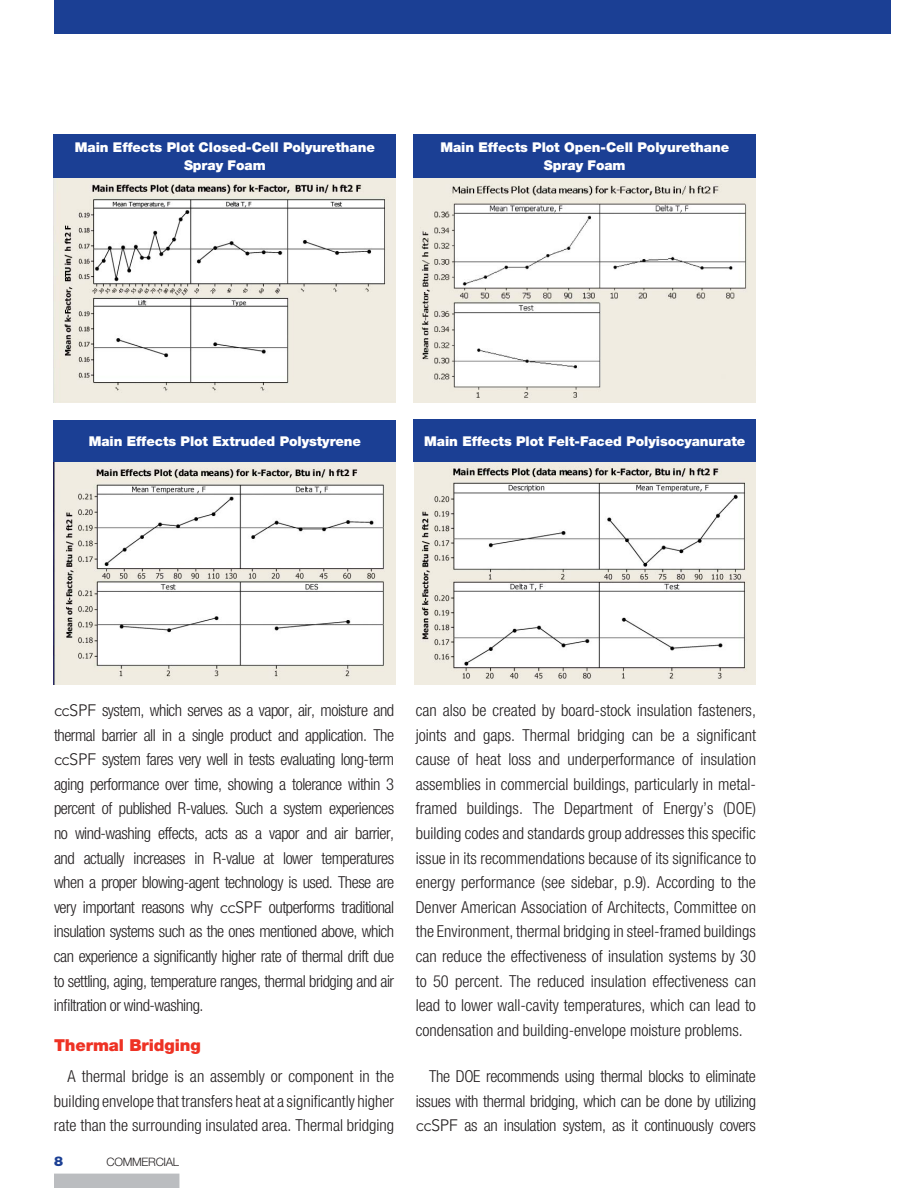
<style>
.page{position:relative;width:918px;height:1188px;background:#fff}
.page>*{position:absolute;margin:0;border:0;box-sizing:border-box;transform-origin:0 0}
.t1{font:300 condensed 16.5px/24.6px "Helvetica Neue";letter-spacing:-.01em;color:#231f20;text-align:justify}
.t2{font:900 16.5px "Helvetica Neue";letter-spacing:-.005em;color:#ee3224}
.t3{font:900 13.5px/18px "Helvetica Neue";letter-spacing:-.005em;color:#fff;text-align:center}
.t4{font:900 13.5px "Helvetica Neue";color:#1b3f94}
.t5{font:300 11.7px "Helvetica Neue";letter-spacing:-.025em;color:#231f20}
.s1{font-family:"Avenir";font-stretch:normal}
</style>
<div class="page">
<div style="left:54px;top:1174px;width:125px;height:14px;background:#bbbdc0"></div>
<div style="left:54px;top:0;width:837px;height:34px;background:#1b3f94"></div>
<img style="left:54px;top:178px;width:342px;height:225px">
<div style="left:54px;top:134px;width:342px;height:44px;background:#1b3f94"></div>
<img style="left:414px;top:178px;width:342px;height:225px">
<div style="left:414px;top:134px;width:342px;height:44px;background:#1b3f94"></div>
<img style="left:54px;top:462px;width:342px;height:222px">
<div style="left:54px;top:420px;width:342px;height:42px;background:#1b3f94"></div>
<img style="left:414px;top:462px;width:342px;height:222px">
<div style="left:414px;top:419px;width:342px;height:43px;background:#1b3f94"></div>
<p class="t3" style="left:75px;top:139px;width:302px">Main Effects Plot Closed-Cell Polyurethane<br>Spray Foam</p>
<p class="t3" style="left:440px;top:139px;width:290px">Main Effects Plot Open-Cell Polyurethane<br>Spray Foam</p>
<p class="t3" style="left:89px;top:433px;width:274px">Main Effects Plot Extruded Polystyrene</p>
<p class="t3" style="left:424px;top:433px;width:323px">Main Effects Plot Felt-Faced Polyisocyanurate</p>
<p class="t1" style="left:54px;top:699px;width:342px"><span class="s1">ccSPF</span> system, which serves as a vapor, air, moisture and thermal barrier all in a single product and application. The <span class="s1">ccSPF</span> system fares very well in tests evaluating long-term aging performance over time, showing a tolerance within 3 percent of published R-values. Such a system experiences no wind-washing effects, acts as a vapor and air barrier, and actually increases in R-value at lower temperatures when a proper blowing-agent technology is used. These are very important reasons why <span class="s1">ccSPF</span> outperforms traditional insulation systems such as the ones mentioned above, which can experience a significantly higher rate of thermal drift due to settling, aging, temperature ranges, thermal bridging and air infiltration or wind-washing.</p>
<p class="t2" style="left:54px;top:1039px;width:148px">Thermal Bridging</p>
<p class="t1" style="left:54px;top:1065px;width:342px;text-indent:14px">A thermal bridge is an assembly or component in the building envelope that transfers heat at a significantly higher rate than the surrounding insulated area. Thermal bridging</p>
<p class="t4" style="left:54px;top:1156px;width:11px">8</p>
<p class="t5" style="left:107px;top:1157px;width:74px">COMMERCIAL</p>
<p class="t1" style="left:416px;top:699px;width:342px">can also be created by board-stock insulation fasteners, joints and gaps. Thermal bridging can be a significant cause of heat loss and underperformance of insulation assemblies in commercial buildings, particularly in metal&shy;framed buildings. The Department of Energy’s (DOE) building codes and standards group addresses this specific issue in its recommendations because of its significance to energy performance (see sidebar, p.9). According to the Denver American Association of Architects, Committee on the Environment, thermal bridging in steel-framed buildings can reduce the effectiveness of insulation systems by 30 to 50 percent. The reduced insulation effectiveness can lead to lower wall-cavity temperatures, which can lead to condensation and building-envelope moisture problems.</p>
<p class="t1" style="left:416px;top:1066px;width:342px;text-indent:14px">The DOE recommends using thermal blocks to eliminate issues with thermal bridging, which can be done by utilizing <span class="s1">ccSPF</span> as an insulation system, as it continuously covers</p>
</div>
